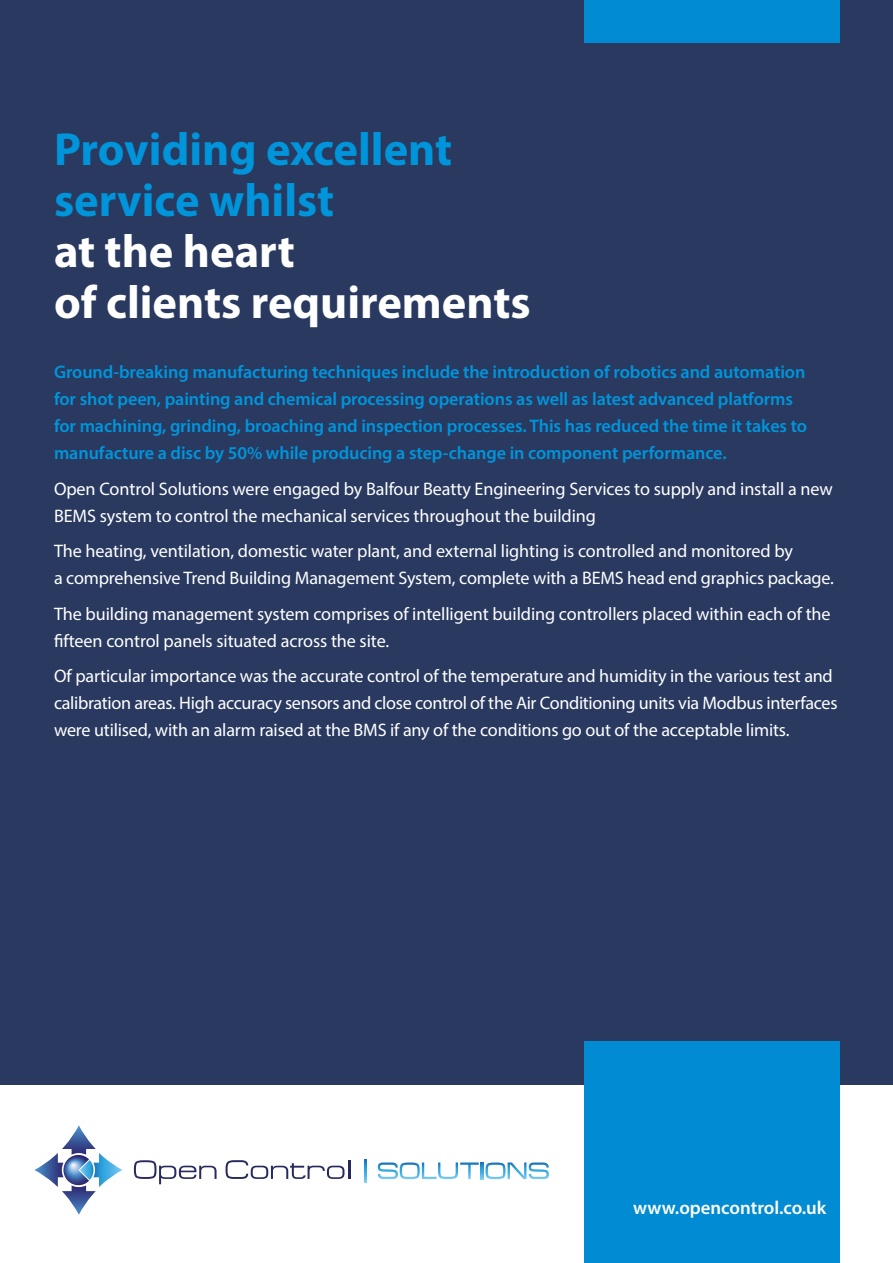
<style>
.page{position:relative;width:893px;height:1263px;background:#fff}
.page>*{position:absolute;margin:0;border:0;box-sizing:border-box;transform-origin:0 0}
.t1{font:700 46.5px/51px "Myriad Pro";color:#0095db}
.t2{font:700 46.5px/51px "Myriad Pro";color:#fff}
.t3{font:600 18.75px "Myriad Pro";color:#fff}
.t4{font:18.15px/27px "Myriad Pro";letter-spacing:-.01em;color:#fff}
.t5{font:600 18.15px/27px "Myriad Pro";letter-spacing:-.005em;color:#0095db}
</style>
<div class="page">
<div style="left:0;top:0;width:893px;height:1084px;background:#293960"></div>
<div style="left:584px;top:1042px;width:255px;height:221px;background:#008bd2"></div>
<div style="left:584px;top:0;width:255px;height:43px;background:#008bd2"></div>
<svg style="left:365px;top:1160px;width:1px;height:22px"></svg>
<svg style="left:378px;top:1162px;width:171px;height:17px"></svg>
<svg style="left:34px;top:1125px;width:88px;height:90px"></svg>
<svg style="left:134px;top:1160px;width:83px;height:24px"></svg>
<svg style="left:226px;top:1160px;width:124px;height:19px"></svg>
<h1 class="t1" style="left:54px;top:123px;width:400px">Providing excellent service whilst</h1>
<h1 class="t2" style="left:54px;top:225px;width:478px">at the heart<br>of clients requirements</h1>
<p class="t5" style="left:54px;top:358px;width:755px">Ground-breaking manufacturing techniques include the introduction of robotics and automation for shot peen, painting and chemical processing operations as well as latest advanced platforms for machining, grinding, broaching and inspection processes. This has reduced the time it takes to manufacture a disc by 50% while producing a step-change in component performance.</p>
<p class="t4" style="left:54px;top:475px;width:780px">Open Control Solutions were engaged by Balfour Beatty Engineering Services to supply and install a new<br>BEMS system to control the mechanical services throughout the building</p>
<p class="t4" style="left:54px;top:537px;width:781px">The heating, ventilation, domestic water plant, and external lighting is controlled and monitored by<br>a comprehensive Trend Building Management System, complete with a BEMS head end graphics package.</p>
<p class="t4" style="left:54px;top:600px;width:778px">The building management system comprises of intelligent building controllers placed within each of the fifteen control panels situated across the site.</p>
<p class="t4" style="left:54px;top:662px;width:785px">Of particular importance was the accurate control of the temperature and humidity in the various test and calibration areas. High accuracy sensors and close control of the Air Conditioning units via Modbus interfaces were utilised, with an alarm raised at the BMS if any of the conditions go out of the acceptable limits.</p>
<p class="t3" style="left:633px;top:1195px;width:195px">www.opencontrol.co.uk</p>
</div>
